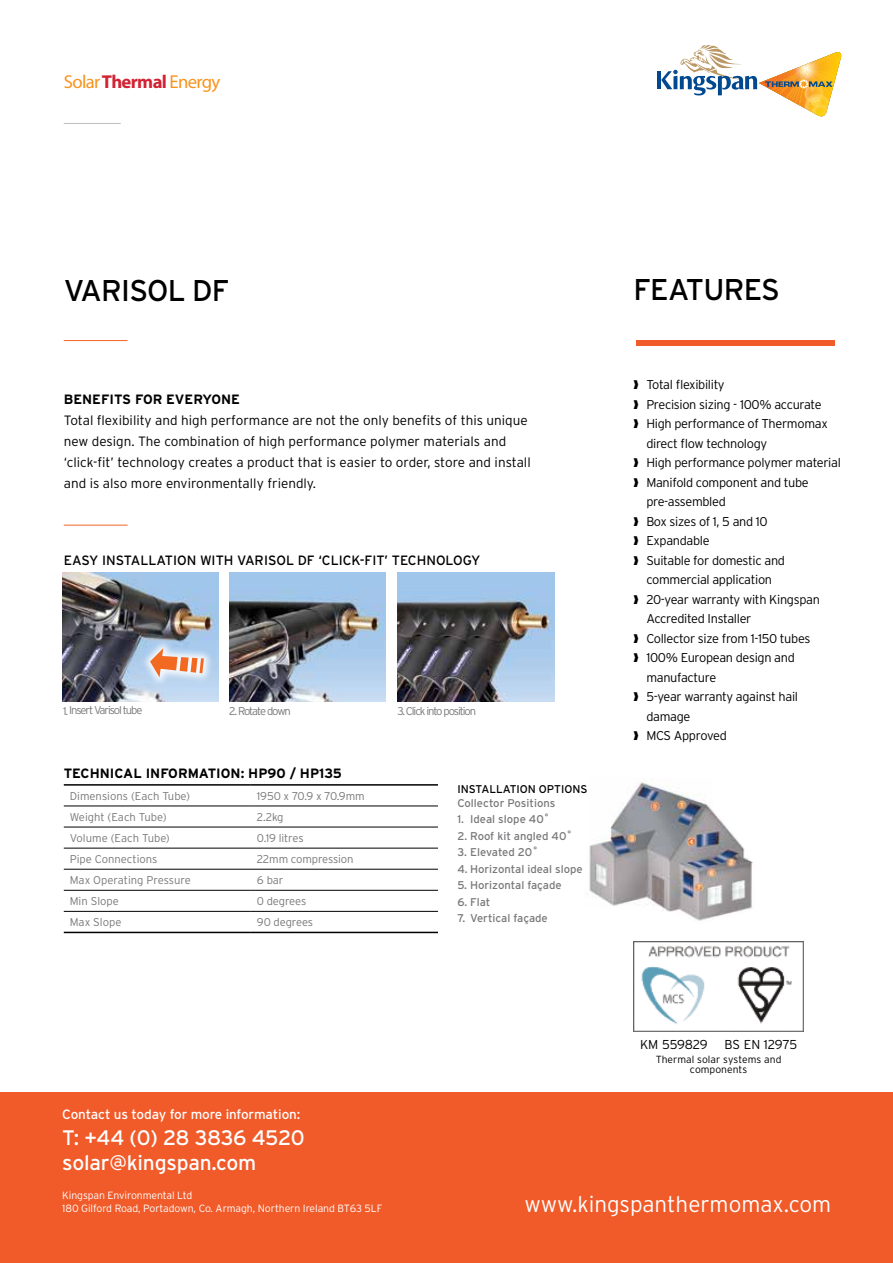
<style>
.page{position:relative;width:893px;height:1263px;background:#fff}
.page>*{position:absolute;margin:0;border:0;box-sizing:border-box;transform-origin:0 0}
.t1{font:30px "Interstate CE";letter-spacing:-.025em;color:#000}
.t2{font:300 22.5px "Interstate CE";color:#fff}
.t3{font:21px/25.2px "Interstate CE";letter-spacing:-.01em;color:#fff}
.t4{font:18.6px "Myriad Pro";letter-spacing:-.035em;color:#f7941e}
.t5{font:300 13.5px/21px "Interstate CE";color:#000}
.t6{font:700 13.5px "Interstate CE";color:#000}
.t7{font:13.5px "Interstate CE";color:#000}
.t8{font:13.5px "Interstate CE";letter-spacing:-.01em;color:#fff}
.t9{font:300 12.9px "Interstate";letter-spacing:-.015em;color:#000}
.t10{font:300 12.75px "Interstate CE";letter-spacing:-.025em;color:#000}
.t11{font:300 11.25px "Interstate CE";letter-spacing:-.01em;color:#78777a}
.t12{font:11.25px "Interstate CE";color:#78777a}
.t13{font:300 11.25px "Interstate CE";letter-spacing:-.095em;color:#78777a}
.t14{font:11.25px "Interstate CE";color:#000}
.t15{font:300 11.25px "Interstate CE";letter-spacing:-.105em;color:#78777a}
.t16{font:300 10.5px/12.6px "Interstate CE";letter-spacing:-.01em;color:#fff}
.t17{font:300 10.35px/10.4px "Interstate";color:#000;text-align:center}
.s1{font-weight:700;color:#d22333}
</style>
<div class="page">
<img style="left:589px;top:779px;width:164px;height:142px">
<div style="left:0;top:1093px;width:893px;height:170px;background:#f15a29"></div>
<hr style="left:657px;top:71px;width:4px;height:18px;background:#004990">
<svg style="left:661px;top:45px;width:180px;height:72px"></svg>
<hr style="left:64px;top:123px;width:57px;height:1px;background:#bcbec0">
<hr style="left:64px;top:784px;width:187px;height:2px;background:#000">
<hr style="left:251px;top:784px;width:187px;height:2px;background:#000">
<hr style="left:64px;top:805px;width:187px;height:1px;background:#000">
<hr style="left:251px;top:805px;width:187px;height:1px;background:#000">
<hr style="left:64px;top:827px;width:187px;height:1px;background:#000">
<hr style="left:251px;top:827px;width:187px;height:1px;background:#000">
<hr style="left:64px;top:848px;width:187px;height:1px;background:#000">
<hr style="left:251px;top:848px;width:187px;height:1px;background:#000">
<hr style="left:64px;top:869px;width:187px;height:1px;background:#000">
<hr style="left:251px;top:869px;width:187px;height:1px;background:#000">
<hr style="left:64px;top:890px;width:187px;height:1px;background:#000">
<hr style="left:251px;top:890px;width:187px;height:1px;background:#000">
<hr style="left:64px;top:911px;width:187px;height:1px;background:#000">
<hr style="left:251px;top:911px;width:187px;height:1px;background:#000">
<hr style="left:64px;top:932px;width:187px;height:1px;background:#000">
<hr style="left:251px;top:932px;width:187px;height:1px;background:#000">
<hr style="left:64px;top:340px;width:64px;height:1px;background:#f26524">
<hr style="left:64px;top:525px;width:64px;height:1px;background:#f26524">
<div style="left:636px;top:341px;width:199px;height:5px;background:#f15a29"></div>
<img style="left:62px;top:573px;width:156px;height:128px">
<img style="left:229px;top:573px;width:156px;height:128px">
<img style="left:398px;top:573px;width:156px;height:128px">
<div style="left:140px;top:638px;width:74px;height:49px;background:#fff;opacity:.9"></div>
<svg style="left:150px;top:648px;width:54px;height:29px;background:#e2b7a4"></svg>
<img style="left:634px;top:941px;width:170px;height:91px">
<h3 class="t4" style="left:64px;top:70px;width:158px">Solar<span class="s1">Thermal</span> Energy</h3>
<h1 class="t1" style="left:64px;top:269px;width:167px">VARISOL DF</h1>
<p class="t6" style="left:64px;top:389px;width:178px">BENEFITS FOR EVERYONE</p>
<p class="t5" style="left:64px;top:409px;width:468px">Total flexibility and high performance are not the only benefits of this unique new design. The combination of high performance polymer materials and ‘click-fit’ technology creates a product that is easier to order, store and install and is also more environmentally friendly.</p>
<p class="t7" style="left:64px;top:550px;width:418px">EASY INSTALLATION WITH VARISOL DF ‘CLICK-FIT’ TECHNOLOGY</p>
<p class="t13" style="left:63px;top:702px;width:81px">1. Insert Varisol tube</p>
<p class="t15" style="left:229px;top:703px;width:63px">2. Rotate down</p>
<p class="t13" style="left:397px;top:703px;width:80px">3. Click into position</p>
<p class="t6" style="left:64px;top:764px;width:279px">TECHNICAL INFORMATION: HP90 / HP135</p>
<p class="t11" style="left:70px;top:788px;width:122px">Dimensions (Each Tube)</p>
<p class="t11" style="left:257px;top:788px;width:109px">1950 x 70.9 x 70.9mm</p>
<p class="t11" style="left:70px;top:809px;width:99px">Weight (Each Tube)</p>
<p class="t11" style="left:257px;top:809px;width:28px">2.2kg</p>
<p class="t11" style="left:70px;top:830px;width:102px">Volume (Each Tube)</p>
<p class="t11" style="left:257px;top:830px;width:48px">0.19 litres</p>
<p class="t11" style="left:70px;top:851px;width:89px">Pipe Connections</p>
<p class="t11" style="left:257px;top:851px;width:98px">22mm compression</p>
<p class="t11" style="left:70px;top:872px;width:123px">Max Operating Pressure</p>
<p class="t11" style="left:257px;top:872px;width:28px">6 bar</p>
<p class="t11" style="left:70px;top:893px;width:51px">Min Slope</p>
<p class="t11" style="left:257px;top:893px;width:51px">0 degrees</p>
<p class="t11" style="left:70px;top:914px;width:53px">Max Slope</p>
<p class="t11" style="left:257px;top:914px;width:58px">90 degrees</p>
<p class="t14" style="left:457px;top:781px;width:132px">INSTALLATION OPTIONS</p>
<p class="t12" style="left:457px;top:794px;width:100px">Collector Positions</p>
<p class="t12" style="left:457px;top:811px;width:94px">1. Ideal slope 40˚</p>
<p class="t12" style="left:457px;top:827px;width:116px">2. Roof kit angled 40˚</p>
<p class="t12" style="left:457px;top:844px;width:82px">3. Elevated 20˚</p>
<p class="t12" style="left:457px;top:860px;width:127px">4. Horizontal ideal slope</p>
<p class="t12" style="left:457px;top:877px;width:106px">5. Horizontal façade</p>
<p class="t12" style="left:457px;top:893px;width:35px">6. Flat</p>
<p class="t12" style="left:457px;top:910px;width:92px">7. Vertical façade</p>
<h1 class="t1" style="left:634px;top:268px;width:148px">FEATURES</h1>
<p class="t10" style="left:634px;top:376px;width:93px">❱ Total flexibility</p>
<p class="t10" style="left:634px;top:395px;width:190px">❱ Precision sizing - 100% accurate</p>
<p class="t10" style="left:634px;top:415px;width:196px">❱ High performance of Thermomax</p>
<p class="t10" style="left:646px;top:434px;width:122px">direct flow technology</p>
<p class="t10" style="left:634px;top:454px;width:209px">❱ High performance polymer material</p>
<p class="t10" style="left:634px;top:473px;width:177px">❱ Manifold component and tube</p>
<p class="t10" style="left:646px;top:493px;width:81px">pre-assembled</p>
<p class="t10" style="left:634px;top:512px;width:136px">❱ Box sizes of 1, 5 and 10</p>
<p class="t10" style="left:634px;top:532px;width:78px">❱ Expandable</p>
<p class="t10" style="left:634px;top:551px;width:153px">❱ Suitable for domestic and</p>
<p class="t10" style="left:646px;top:571px;width:127px">commercial application</p>
<p class="t10" style="left:634px;top:590px;width:188px">❱ 20-year warranty with Kingspan</p>
<p class="t10" style="left:646px;top:610px;width:107px">Accredited Installer</p>
<p class="t10" style="left:634px;top:629px;width:178px">❱ Collector size from 1-150 tubes</p>
<p class="t10" style="left:634px;top:649px;width:163px">❱ 100% European design and</p>
<p class="t10" style="left:646px;top:668px;width:71px">manufacture</p>
<p class="t10" style="left:634px;top:688px;width:166px">❱ 5-year warranty against hail</p>
<p class="t10" style="left:646px;top:707px;width:46px">damage</p>
<p class="t10" style="left:634px;top:727px;width:95px">❱ MCS Approved</p>
<p class="t9" style="left:640px;top:1037px;width:69px">KM 559829</p>
<p class="t9" style="left:724px;top:1037px;width:74px">BS EN 12975</p>
<p class="t17" style="left:656px;top:1054px;width:127px">Thermal solar systems and components</p>
<p class="t8" style="left:62px;top:1105px;width:239px">Contact us today for more information:</p>
<h3 class="t3" style="left:62px;top:1124px;width:244px">T: +44 (0) 28 3836 4520 solar@kingspan.com</h3>
<p class="t16" style="left:62px;top:1189px;width:322px">Kingspan Environmental Ltd<br>180 Gilford Road, Portadown, Co. Armagh, Northern Ireland BT63 5LF</p>
<h2 class="t2" style="left:524px;top:1188px;width:308px">www.kingspanthermomax.com</h2>
</div>
